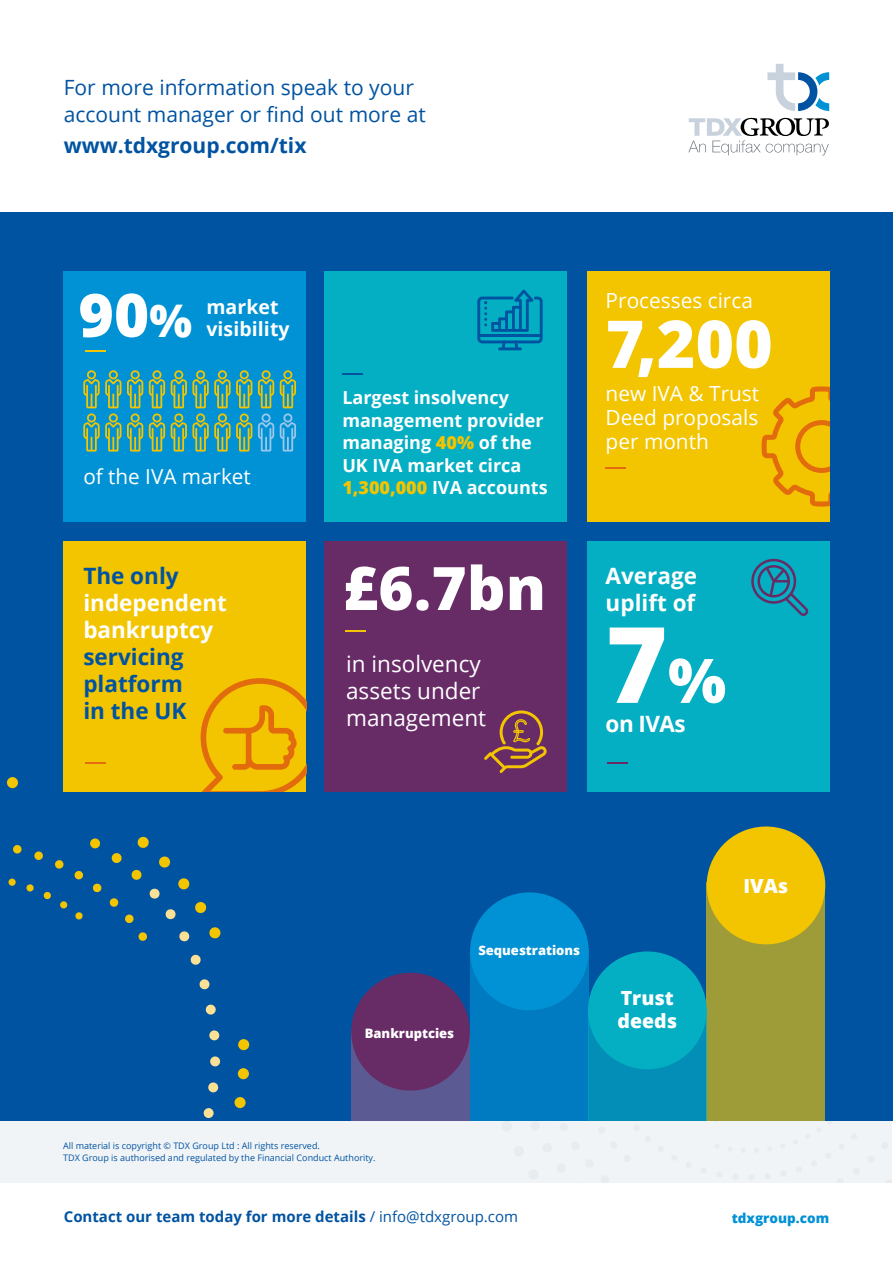
<style>
.page{position:relative;width:893px;height:1263px;background:#fff}
.page>*{position:absolute;margin:0;border:0;box-sizing:border-box;transform-origin:0 0}
.t1{font:800 105.6px "Open Sans";color:#fff}
.t2{font:800 66px "Open Sans";color:#fff}
.t3{font:800 60px "Open Sans";color:#fff}
.t4{font:700 22.5px/27px "Open Sans";color:#fff}
.t5{font:22.5px/27px "Open Sans";color:#fff}
.t6{font:700 22.5px/27px "Open Sans";color:#0053a1}
.t7{font:21px/27px "Open Sans";color:#0053a1}
.t8{font:700 21px "Open Sans";color:#0053a1}
.t9{font:20.85px/24px "Open Sans";color:#fff;text-align:justify}
.t10{font:20.7px "Open Sans";color:#fff}
.t11{font:700 19.5px/22.5px "Open Sans";letter-spacing:.005em;color:#fff}
.t12{font:800 19.5px/23.4px "Open Sans";color:#fff}
.t13{font:700 18px/22.5px "Open Sans";color:#fff}
.t14{font:700 15px "Open Sans";color:#0053a1}
.t15{font:800 13.5px "Open Sans";color:#0092d4}
.t16{font:800 13.05px "Open Sans";color:#fff}
.t17{font:9px/12px "Open Sans";color:#0053a1}
.s1{font-size:45px}
.s2{font-weight:800;color:#f3c400}
.s3{font-size:61.35px}
.s4{font-weight:400}
</style>
<div class="page">
<div style="left:0;top:927px;width:891px;height:255px;background:#f1f4f6"></div>
<div style="left:0;top:213px;width:893px;height:908px;background:#0053a1"></div>
<div style="left:7px;top:777px;width:11px;height:11px;background:#f3c400;border-radius:50%"></div>
<svg style="left:137px;top:836px;width:12px;height:12px"></svg>
<svg style="left:159px;top:856px;width:12px;height:12px"></svg>
<svg style="left:178px;top:878px;width:12px;height:12px"></svg>
<svg style="left:195px;top:902px;width:12px;height:12px"></svg>
<svg style="left:209px;top:927px;width:12px;height:12px"></svg>
<div style="left:238px;top:1039px;width:12px;height:11px;background:#f3c400;border-radius:50%"></div>
<div style="left:238px;top:1068px;width:11px;height:11px;background:#f3c400;border-radius:50%"></div>
<div style="left:234px;top:1097px;width:12px;height:11px;background:#f3c400;border-radius:50%"></div>
<svg style="left:90px;top:838px;width:10px;height:11px"></svg>
<svg style="left:111px;top:853px;width:11px;height:10px"></svg>
<svg style="left:131px;top:869px;width:11px;height:11px"></svg>
<svg style="left:149px;top:888px;width:11px;height:11px"></svg>
<svg style="left:165px;top:909px;width:11px;height:11px"></svg>
<svg style="left:179px;top:931px;width:11px;height:11px"></svg>
<svg style="left:190px;top:954px;width:11px;height:11px"></svg>
<svg style="left:199px;top:979px;width:11px;height:11px"></svg>
<svg style="left:205px;top:1004px;width:11px;height:11px"></svg>
<svg style="left:209px;top:1030px;width:11px;height:11px"></svg>
<div style="left:210px;top:1056px;width:10px;height:10px;background:#fbe196;border-radius:50%"></div>
<div style="left:208px;top:1082px;width:10px;height:10px;background:#fbe196;border-radius:50%"></div>
<svg style="left:203px;top:1108px;width:11px;height:10px"></svg>
<div style="left:13px;top:845px;width:9px;height:9px;background:#f3c400;border-radius:4px"></div>
<svg style="left:34px;top:851px;width:9px;height:9px"></svg>
<svg style="left:55px;top:860px;width:9px;height:9px"></svg>
<svg style="left:74px;top:870px;width:9px;height:10px"></svg>
<svg style="left:92px;top:883px;width:10px;height:10px"></svg>
<svg style="left:109px;top:898px;width:10px;height:9px"></svg>
<svg style="left:125px;top:914px;width:9px;height:9px"></svg>
<svg style="left:138px;top:932px;width:9px;height:9px"></svg>
<svg style="left:8px;top:878px;width:8px;height:8px"></svg>
<svg style="left:26px;top:884px;width:8px;height:8px"></svg>
<svg style="left:43px;top:892px;width:8px;height:7px"></svg>
<svg style="left:60px;top:901px;width:8px;height:8px"></svg>
<svg style="left:75px;top:912px;width:8px;height:8px"></svg>
<div style="left:351px;top:1030px;width:119px;height:91px;background:#5b5a92"></div>
<div style="left:470px;top:949px;width:118px;height:172px;background:#007bc2"></div>
<div style="left:707px;top:882px;width:118px;height:239px;background:#9d9c38"></div>
<div style="left:588px;top:1009px;width:118px;height:112px;background:#028eb7"></div>
<svg style="left:351px;top:826px;width:475px;height:272px"></svg>
<svg style="left:688px;top:118px;width:141px;height:37px"></svg>
<svg style="left:767px;top:64px;width:62px;height:47px"></svg>
<div style="left:64px;top:271px;width:242px;height:250px;background:#0092d4"></div>
<div style="left:64px;top:541px;width:242px;height:250px;background:#f3c400"></div>
<svg style="left:200px;top:678px;width:106px;height:113px"></svg>
<div style="left:324px;top:271px;width:242px;height:250px;background:#04afc3"></div>
<div style="left:324px;top:541px;width:242px;height:250px;background:#672b66"></div>
<div style="left:587px;top:271px;width:242px;height:250px;background:#f3c400"></div>
<svg style="left:762px;top:386px;width:67px;height:121px"></svg>
<div style="left:587px;top:541px;width:242px;height:250px;background:#04afc3"></div>
<svg style="left:85px;top:351px;width:20px;height:1px"></svg>
<svg style="left:342px;top:373px;width:21px;height:1px"></svg>
<hr style="left:606px;top:467px;width:20px;height:2px;background:#e26b0d">
<svg style="left:85px;top:763px;width:20px;height:1px"></svg>
<svg style="left:345px;top:631px;width:21px;height:1px"></svg>
<svg style="left:608px;top:763px;width:20px;height:1px"></svg>
<svg style="left:83px;top:370px;width:38px;height:81px"></svg>
<svg style="left:127px;top:370px;width:16px;height:81px"></svg>
<svg style="left:149px;top:370px;width:16px;height:81px"></svg>
<svg style="left:171px;top:370px;width:81px;height:81px"></svg>
<svg style="left:258px;top:370px;width:16px;height:81px"></svg>
<svg style="left:280px;top:370px;width:16px;height:81px"></svg>
<svg style="left:484px;top:710px;width:63px;height:63px"></svg>
<svg style="left:751px;top:558px;width:57px;height:58px"></svg>
<svg style="left:477px;top:289px;width:66px;height:61px"></svg>
<h3 class="t7" style="left:64px;top:73px;width:364px">For more information speak to your account manager or find out more at</h3>
<h3 class="t8" style="left:64px;top:131px;width:244px">www.tdxgroup.com/tix</h3>
<h3 class="t3" style="left:79px;top:269px;width:115px">90<span class="s1">%</span></h3>
<h3 class="t11" style="left:206px;top:295px;width:85px">market visibility</h3>
<h3 class="t10" style="left:83px;top:462px;width:169px">of the IVA market</h3>
<h3 class="t6" style="left:83px;top:562px;width:97px">The only</h3>
<h3 class="t4" style="left:83px;top:589px;width:145px">independent bankruptcy</h3>
<h3 class="t6" style="left:83px;top:643px;width:105px">servicing platform in the UK</h3>
<h3 class="t13" style="left:342px;top:386px;width:207px">Largest insolvency management provider managing <span class="s2">40%</span> of the<br>UK IVA market circa<br><span class="s2">1,300,000</span> IVA accounts</h3>
<h3 class="t3" style="left:343px;top:542px;width:205px">£6.7bn</h3>
<h3 class="t5" style="left:346px;top:650px;width:142px">in insolvency assets under management</h3>
<h3 class="t9" style="left:606px;top:288px;width:149px">Processes circa</h3>
<h2 class="t2" style="left:606px;top:294px;width:169px">7,200</h2>
<h3 class="t9" style="left:606px;top:381px;width:155px">new IVA &amp; Trust Deed proposals per month</h3>
<h3 class="t4" style="left:606px;top:562px;width:93px">Average uplift of</h3>
<h1 class="t1" style="left:606px;top:584px;width:122px">7<span class="s3">%</span></h1>
<h3 class="t4" style="left:606px;top:710px;width:81px">on IVAs</h3>
<h3 class="t16" style="left:478px;top:941px;width:103px">Sequestrations</h3>
<h3 class="t16" style="left:365px;top:1023px;width:91px">Bankruptcies</h3>
<h3 class="t12" style="left:618px;top:985px;width:61px">Trust deeds</h3>
<p class="t17" style="left:63px;top:1139px;width:314px">All material is copyright © TDX Group Ltd : All rights reserved.<br>TDX Group is authorised and regulated by the Financial Conduct Authority.</p>
<h3 class="t12" style="left:743px;top:873px;width:46px">IVAs</h3>
<h3 class="t14" style="left:64px;top:1206px;width:456px">Contact our team today for more details <span class="s4">/ info@tdxgroup.com</span></h3>
<h3 class="t15" style="left:732px;top:1207px;width:99px">tdxgroup.com</h3>
</div>
